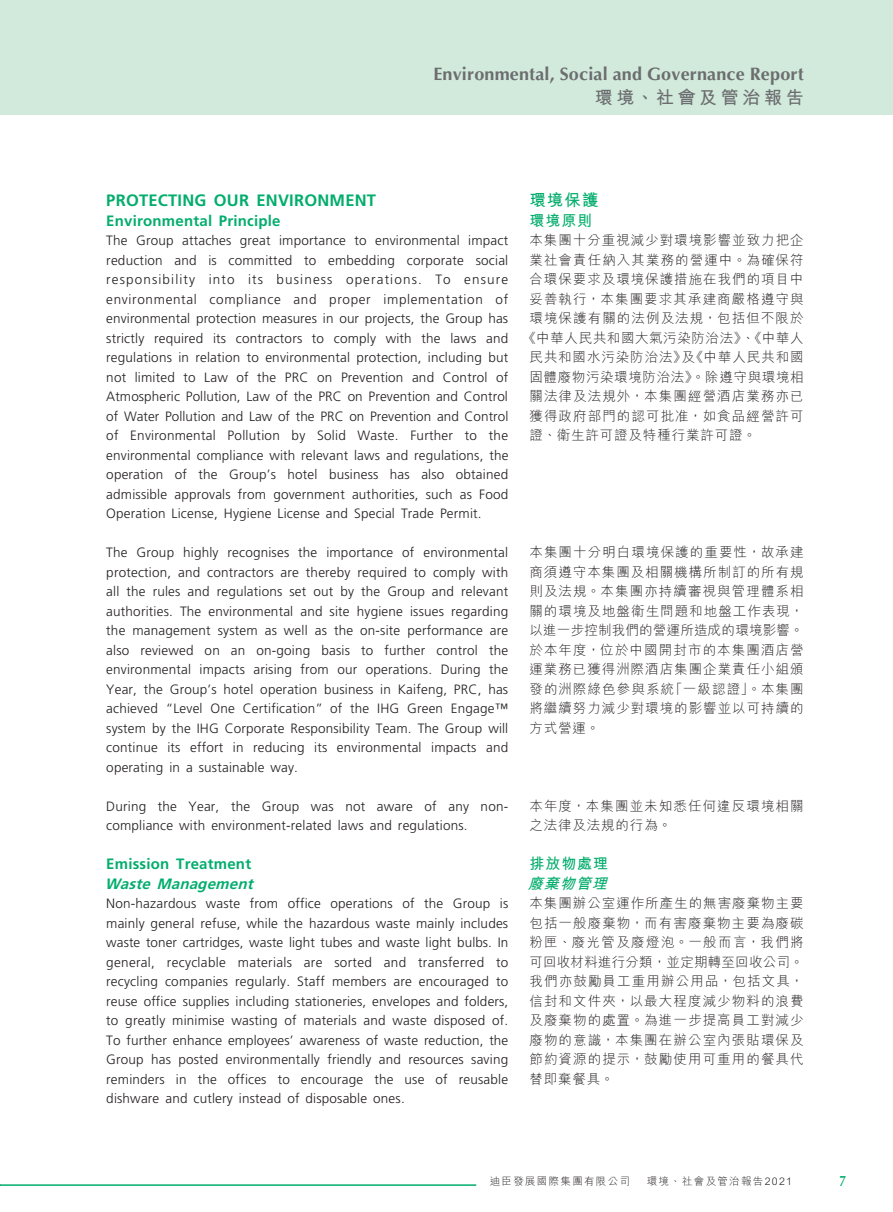
<style>
.page{position:relative;width:893px;height:1212px;background:#fff}
.page>*{position:absolute;margin:0;border:0;box-sizing:border-box;transform-origin:0 0}
.t1{font:700 18px "Optima LT Std";letter-spacing:.01em;color:#6c6d70}
.t2{font:700 18px "M Hei HK";letter-spacing:.2em;color:#6c6d70}
._03_H1{font:700 16.5px "Frutiger LT Std";letter-spacing:.015em;color:#03ad6d}
._03_H1-2{font:700 16.5px "M Hei HK";color:#03ad6d}
._04___H2{font:700 15px "Frutiger LT Std";letter-spacing:.015em;color:#03ad6d}
._05_____H3{font:italic 700 15px "Frutiger LT Std";color:#03ad6d}
._04___H2-2{font:700 15px "M Hei HK";letter-spacing:.065em;color:#03ad6d}
._05_____H3-2{font:italic 700 15px "M Hei HK";color:#03ad6d}
.t3{font:600 15px "Optima LT Std";color:#03ad6d;scale:.83 1}
._11_P0{font:300 13.5px/19.5px "Frutiger LT Std";letter-spacing:.015em;color:#231f20;text-align:justify}
._11_P0-2{font:300 13.5px/19.5px "M Hei HK";letter-spacing:.08em;color:#231f20;text-align:justify}
._11_P0-3{font:300 13.5px "M Hei HK";letter-spacing:.045em;color:#231f20}
._11_P0-4{font:300 13.5px "M Hei HK";letter-spacing:.05em;color:#231f20}
.t4{font:300 10.5px "M Hei HK";letter-spacing:.125em;color:#231f20}
</style>
<div class="page">
<div style="left:0;top:0;width:893px;height:115px;background:#d1eadb"></div>
<hr style="left:0;top:1184px;width:476px;height:2px;background:#03ad6d">
<h1 class="t1" style="left:433px;top:64px;width:372px">Environmental, Social and Governance Report</h1>
<h1 class="t2" style="left:595px;top:84px;width:210px">環境、社會及管治報告</h1>
<p class="_03_H1" style="left:106px;top:191px;width:271px">PROTECTING OUR ENVIRONMENT</p>
<p class="_04___H2" style="left:106px;top:212px;width:176px">Environmental Principle</p>
<p class="_11_P0" style="left:106px;top:231px;width:404px">The Group attaches great importance to environmental impact reduction and is committed to embedding corporate social responsibility into its business operations. To ensure environmental compliance and proper implementation of environmental protection measures in our projects, the Group has strictly required its contractors to comply with the laws and regulations in relation to environmental protection, including but not limited to Law of the PRC on Prevention and Control of Atmospheric Pollution, Law of the PRC on Prevention and Control of Water Pollution and Law of the PRC on Prevention and Control of Environmental Pollution by Solid Waste. Further to the environmental compliance with relevant laws and regulations, the operation of the Group’s hotel business has also obtained admissible approvals from government authorities, such as Food Operation License, Hygiene License and Special Trade Permit.</p>
<p class="_11_P0" style="left:106px;top:543px;width:403px">The Group highly recognises the importance of environmental protection, and contractors are thereby required to comply with all the rules and regulations set out by the Group and relevant authorities. The environmental and site hygiene issues regarding the management system as well as the on-site performance are also reviewed on an on-going basis to further control the environmental impacts arising from our operations. During the Year, the Group’s hotel operation business in Kaifeng, PRC, has achieved “Level One Certification” of the IHG Green Engage™ system by the IHG Corporate Responsibility Team. The Group will continue its effort in reducing its environmental impacts and operating in a sustainable way.</p>
<p class="_11_P0" style="left:106px;top:796px;width:403px">During the Year, the Group was not aware of any non&shy;compliance with environment-related laws and regulations.</p>
<p class="_04___H2" style="left:106px;top:855px;width:146px">Emission Treatment</p>
<p class="_05_____H3" style="left:105px;top:875px;width:154px">Waste Management</p>
<p class="_11_P0" style="left:106px;top:894px;width:404px">Non-hazardous waste from office operations of the Group is mainly general refuse, while the hazardous waste mainly includes waste toner cartridges, waste light tubes and waste light bulbs. In general, recyclable materials are sorted and transferred to recycling companies regularly. Staff members are encouraged to reuse office supplies including stationeries, envelopes and folders, to greatly minimise wasting of materials and waste disposed of.<br>To further enhance employees’ awareness of waste reduction, the Group has posted environmentally friendly and resources saving reminders in the offices to encourage the use of reusable dishware and cutlery instead of disposable ones.</p>
<p class="_03_H1-2" style="left:529px;top:188px;width:71px">環境保護</p>
<p class="_04___H2-2" style="left:529px;top:209px;width:64px">環境原則</p>
<p class="_11_P0-2" style="left:529px;top:230px;width:276px">本集團十分重視減少對環境影響並致力把企</p>
<p class="_11_P0-2" style="left:529px;top:249px;width:276px">業社會責任納入其業務的營運中。為確保符</p>
<p class="_11_P0-2" style="left:529px;top:269px;width:276px">合環保要求及環境保護措施在我們的項目中</p>
<p class="_11_P0-2" style="left:529px;top:288px;width:276px">妥善執行，本集團要求其承建商嚴格遵守與</p>
<p class="_11_P0-2" style="left:529px;top:308px;width:276px">環境保護有關的法例及法規，包括但不限於</p>
<p class="_11_P0-3" style="left:523px;top:328px;width:283px">《中華人民共和國大氣污染防治法》、《中華人</p>
<p class="_11_P0-2" style="left:529px;top:347px;width:276px">民共和國水污染防治法》及《中華人民共和國</p>
<p class="_11_P0-4" style="left:529px;top:367px;width:276px">固體廢物污染環境防治法》。除遵守與環境相</p>
<p class="_11_P0-2" style="left:529px;top:386px;width:276px">關法律及法規外，本集團經營酒店業務亦已</p>
<p class="_11_P0-2" style="left:529px;top:405px;width:276px">獲得政府部門的認可批准，如食品經營許可</p>
<p class="_11_P0-2" style="left:529px;top:425px;width:228px">證、衛生許可證及特種行業許可證。</p>
<p class="_11_P0-2" style="left:529px;top:542px;width:276px">本集團十分明白環境保護的重要性，故承建商須遵守本集團及相關機構所制訂的所有規則及法規。本集團亦持續審視與管理體系相關的環境及地盤衛生問題和地盤工作表現，以進一步控制我們的營運所造成的環境影響。於本年度，位於中國開封市的本集團酒店營運業務已獲得洲際酒店集團企業責任小組頒發的洲際綠色參與系統「一級認證」。本集團將繼續努力減少對環境的影響並以可持續的方式營運。</p>
<p class="_11_P0-2" style="left:529px;top:795px;width:276px">本年度，本集團並未知悉任何違反環境相關之法律及法規的行為。</p>
<p class="_04___H2-2" style="left:529px;top:853px;width:80px">排放物處理</p>
<p class="_05_____H3-2" style="left:528px;top:872px;width:86px">廢棄物管理</p>
<p class="_11_P0-2" style="left:529px;top:893px;width:276px">本集團辦公室運作所產生的無害廢棄物主要包括一般廢棄物，而有害廢棄物主要為廢碳粉匣、廢光管及廢燈泡。一般而言，我們將可回收材料進行分類，並定期轉至回收公司。我們亦鼓勵員工重用辦公用品，包括文具，信封和文件夾，以最大程度減少物料的浪費及廢棄物的處置。為進一步提高員工對減少廢物的意識，本集團在辦公室內張貼環保及節約資源的提示，鼓勵使用可重用的餐具代替即棄餐具。</p>
<p class="t4" style="left:490px;top:1174px;width:142px">迪臣發展國際集團有限公司</p>
<p class="t4" style="left:647px;top:1174px;width:147px">環境、社會及管治報告2021</p>
<p class="t3" style="left:840px;top:1172px;width:9px">7</p>
</div>
